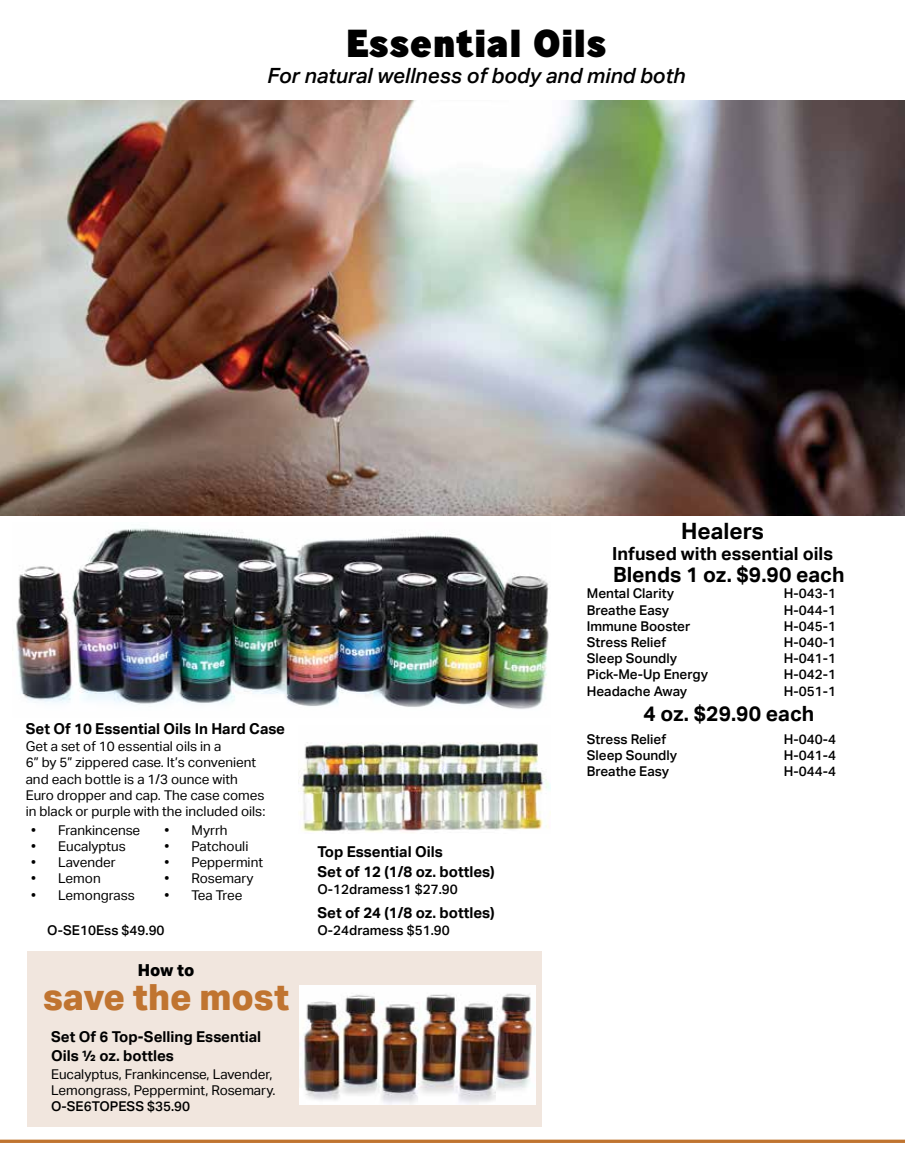
<style>
.page{position:relative;width:905px;height:1175px;background:#fff}
.page>*{position:absolute;margin:0;border:0;box-sizing:border-box;transform-origin:0 0}
.t1{font:800 39px "Ministry";color:#000}
.t2{font:800 36px "Aktiv Grotesk";color:#c07430}
.t3{font:700 22.5px "Aktiv Grotesk";color:#000}
.t4{font:italic 500 21px "Aktiv Grotesk";color:#000}
.t5{font:700 21px "Aktiv Grotesk";color:#000}
.t6{font:700 18px "Aktiv Grotesk";color:#000}
.t7{font:800 16.5px "Aktiv Grotesk";color:#000}
.t8{font:700 15px/19.5px "Aktiv Grotesk";color:#000}
.t9{font:13.5px/16.2px "Aktiv Grotesk";color:#000}
.t10{font:500 13.5px "Aktiv Grotesk";color:#000}
</style>
<div class="page">
<img style="left:298px;top:742px;width:252px;height:90px">
<div style="left:27px;top:950px;width:515px;height:176px;background:#f1e6de"></div>
<img style="left:299px;top:985px;width:236px;height:119px">
<img style="left:0;top:101px;width:904px;height:414px">
<img style="left:16px;top:528px;width:533px;height:181px">
<hr style="left:0;top:1139px;width:904px;height:3px;background:#c07430">
<h1 class="t1" style="left:345px;top:17px;width:263px">Essential Oils</h1>
<h3 class="t4" style="left:267px;top:63px;width:420px">For natural wellness of body and mind both</h3>
<p class="t8" style="left:26px;top:719px;width:261px">Set Of 10 Essential Oils In Hard Case</p>
<p class="t9" style="left:26px;top:738px;width:241px">Get a set of 10 essential oils in a<br>6” by 5” zippered case. It’s convenient and each bottle is a 1/3 ounce with Euro dropper and cap. The case comes in black or purple with the included oils:</p>
<p class="t9" style="left:31px;top:822px;width:111px">• Frankincense</p>
<p class="t9" style="left:31px;top:838px;width:96px">• Eucalyptus</p>
<p class="t9" style="left:31px;top:854px;width:86px">• Lavender</p>
<p class="t9" style="left:31px;top:870px;width:71px">• Lemon</p>
<p class="t9" style="left:31px;top:886px;width:105px">• Lemongrass</p>
<p class="t9" style="left:164px;top:822px;width:65px">• Myrrh</p>
<p class="t9" style="left:164px;top:838px;width:85px">• Patchouli</p>
<p class="t9" style="left:164px;top:854px;width:100px">• Peppermint</p>
<p class="t9" style="left:164px;top:870px;width:91px">• Rosemary</p>
<p class="t9" style="left:164px;top:886px;width:79px">• Tea Tree</p>
<p class="t10" style="left:47px;top:922px;width:119px">O-SE10Ess $49.90</p>
<p class="t7" style="left:138px;top:960px;width:58px">How to</p>
<h2 class="t2" style="left:43px;top:976px;width:248px">save the most</h2>
<p class="t8" style="left:51px;top:1026px;width:211px">Set Of 6 Top-Selling Essential<br>Oils ½ oz. bottles</p>
<p class="t9" style="left:51px;top:1065px;width:226px">Eucalyptus, Frankincense, Lavender,<br>Lemongrass, Peppermint, Rosemary.</p>
<p class="t10" style="left:51px;top:1098px;width:141px">O-SE6TOPESS $35.90</p>
<p class="t8" style="left:317px;top:842px;width:179px">Top Essential Oils<br>Set of 12 (1/8 oz. bottles)</p>
<p class="t10" style="left:317px;top:881px;width:142px">O-12dramess1 $27.90</p>
<p class="t8" style="left:317px;top:903px;width:179px">Set of 24 (1/8 oz. bottles)</p>
<p class="t10" style="left:317px;top:922px;width:134px">O-24dramess $51.90</p>
<h3 class="t3" style="left:681px;top:518px;width:84px">Healers</h3>
<h3 class="t6" style="left:612px;top:543px;width:222px">Infused with essential oils</h3>
<h3 class="t5" style="left:613px;top:562px;width:233px">Blends 1 oz. $9.90 each</h3>
<p class="t10" style="left:586px;top:586px;width:89px">Mental Clarity</p>
<p class="t10" style="left:783px;top:586px;width:54px">H-043-1</p>
<p class="t10" style="left:586px;top:602px;width:84px">Breathe Easy</p>
<p class="t10" style="left:783px;top:602px;width:54px">H-044-1</p>
<p class="t10" style="left:586px;top:618px;width:105px">Immune Booster</p>
<p class="t10" style="left:783px;top:618px;width:54px">H-045-1</p>
<p class="t10" style="left:586px;top:634px;width:81px">Stress Relief</p>
<p class="t10" style="left:783px;top:634px;width:54px">H-040-1</p>
<p class="t10" style="left:586px;top:650px;width:92px">Sleep Soundly</p>
<p class="t10" style="left:783px;top:650px;width:54px">H-041-1</p>
<p class="t10" style="left:586px;top:667px;width:123px">Pick-Me-Up Energy</p>
<p class="t10" style="left:783px;top:667px;width:54px">H-042-1</p>
<p class="t10" style="left:586px;top:683px;width:102px">Headache Away</p>
<p class="t10" style="left:783px;top:683px;width:54px">H-051-1</p>
<h3 class="t5" style="left:643px;top:701px;width:172px">4 oz. $29.90 each</h3>
<p class="t10" style="left:586px;top:731px;width:81px">Stress Relief</p>
<p class="t10" style="left:783px;top:731px;width:54px">H-040-4</p>
<p class="t10" style="left:586px;top:747px;width:92px">Sleep Soundly</p>
<p class="t10" style="left:783px;top:747px;width:54px">H-041-4</p>
<p class="t10" style="left:586px;top:763px;width:84px">Breathe Easy</p>
<p class="t10" style="left:783px;top:763px;width:54px">H-044-4</p>
</div>
